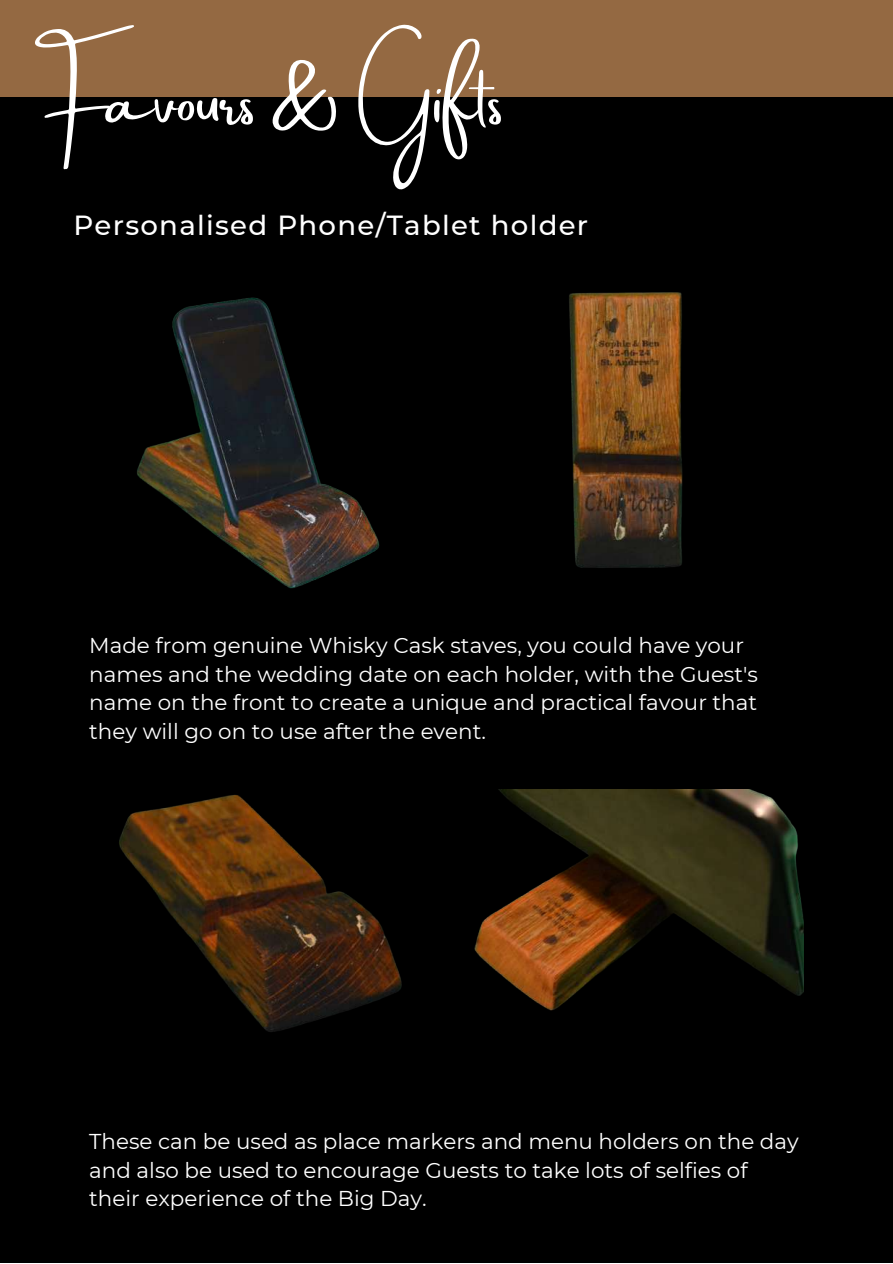
<style>
.page{position:relative;width:893px;height:1264px;background:#fff}
.page>*{position:absolute;margin:0;border:0;box-sizing:border-box;transform-origin:0 0}
.t1{font:67.5px "Amsterdam Two";color:#fff}
.t2{font:500 27.6px "Montserrat";letter-spacing:.045em;color:#fff}
.t3{font:21.45px/28.7px "Montserrat";color:#fff}
</style>
<div class="page">
<div style="left:0;top:0;width:892px;height:1262px;background:#000"></div>
<img style="left:119px;top:795px;width:283px;height:237px">
<img style="left:569px;top:292px;width:114px;height:276px">
<img style="left:137px;top:297px;width:243px;height:292px">
<img style="left:474px;top:789px;width:329px;height:222px">
<div style="left:0;top:0;width:892px;height:97px;background:#946942"></div>
<h1 class="t1" style="left:34px;top:62px;width:471px">Favours &amp; Gifts</h1>
<p class="t2" style="left:73px;top:208px;width:516px">Personalised Phone/Tablet holder</p>
<p class="t3" style="left:89px;top:631px;width:670px">Made from genuine Whisky Cask staves, you could have your names and the wedding date on each holder, with the Guest's name on the front to create a unique and practical favour that they will go on to use after the event.</p>
<p class="t3" style="left:89px;top:1127px;width:711px">These can be used as place markers and menu holders on the day and also be used to encourage Guests to take lots of selfies of their experience of the Big Day.</p>
</div>
